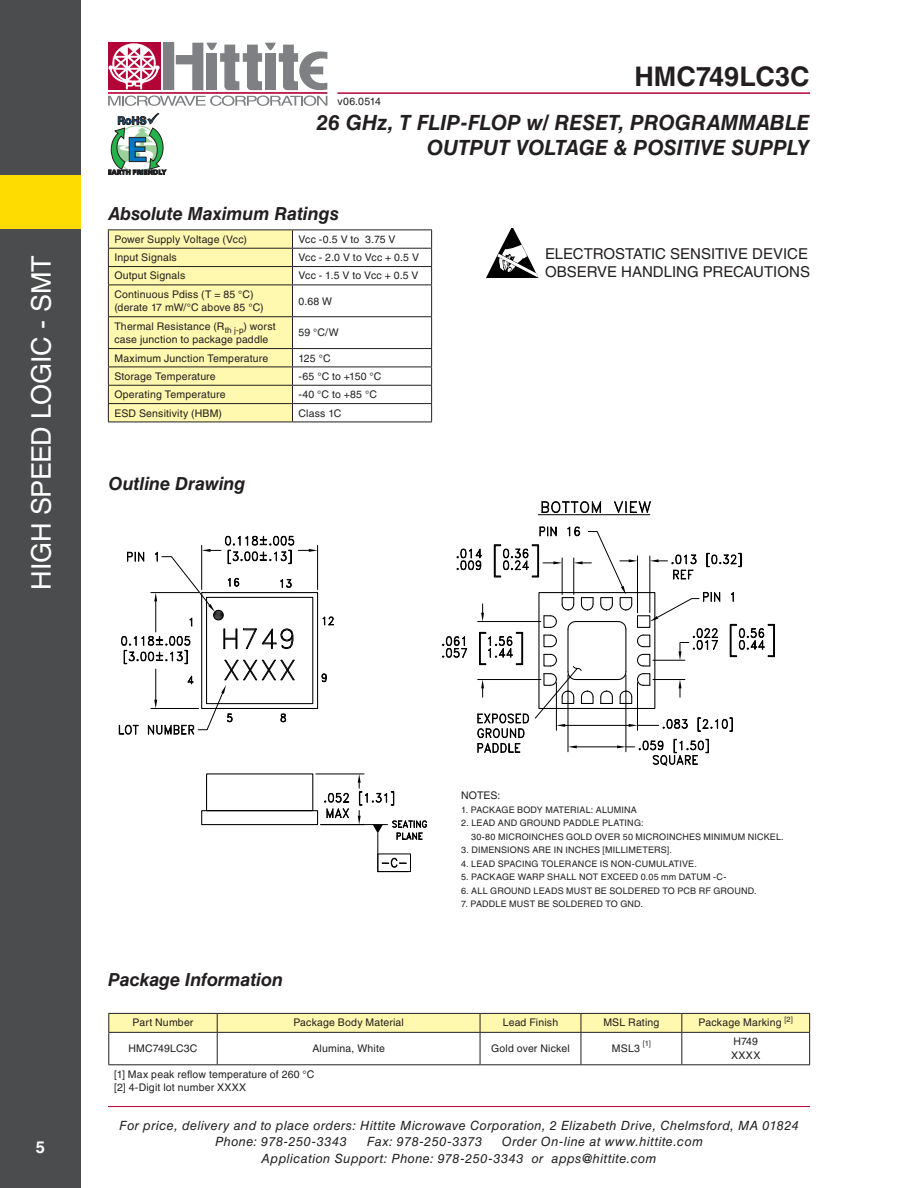
<style>
.page{position:relative;width:918px;height:1188px;background:#fff}
.page>*{position:absolute;margin:0;border:0;box-sizing:border-box;transform-origin:0 0}
.t1{font:27px "Helvetica LT Std";letter-spacing:-.01em;color:#fff}
.t2{font:700 27px "Helvetica LT Std";letter-spacing:.005em;color:#231f20}
.t3{font:italic 700 21px/25.2px "Helvetica LT Std";color:#231f20;text-align:right}
.t4{font:italic 700 18px "Helvetica LT Std";letter-spacing:-.005em;color:#231f20}
.t5{font:700 16.5px "Helvetica LT Std";color:#fff}
.t6{font:15px/18px "Helvetica LT Std";letter-spacing:-.005em;color:#231f20}
.t7{font:italic 12.75px/16.5px "Helvetica LT Std";letter-spacing:.035em;color:#231f20}
.t8{font:10.5px/13.5px "Helvetica LT Std";letter-spacing:.015em;color:#231f20}
.t9{font:9px/13.5px "Helvetica LT Std";letter-spacing:.02em;color:#231f20}
.t10{font:7.5px "Helvetica LT Std";color:#231f20}
</style>
<div class="page">
<hr style="left:108px;top:1106px;width:702px;height:1px;background:#b30437">
<hr style="left:338px;top:92px;width:472px;height:2px;background:#b30437">
<div style="left:163px;top:43px;width:11px;height:47px;background:#7e8083"></div>
<div style="left:108px;top:43px;width:52px;height:47px;background:#b30437"></div>
<hr style="left:108px;top:92px;width:219px;height:2px;background:#b30437">
<svg style="left:176px;top:43px;width:151px;height:47px"></svg>
<svg style="left:108px;top:96px;width:219px;height:10px"></svg>
<svg style="left:108px;top:43px;width:52px;height:46px"></svg>
<svg style="left:108px;top:113px;width:58px;height:62px"></svg>
<div style="left:0;top:0;width:81px;height:1188px;background:#4b4c4d"></div>
<div style="left:0;top:175px;width:81px;height:54px;background:#ffdc01"></div>
<svg style="left:486px;top:228px;width:52px;height:50px"></svg>
<svg style="left:541px;top:501px;width:60px;height:12px"></svg>
<svg style="left:614px;top:501px;width:37px;height:12px"></svg>
<hr style="left:538px;top:514px;width:112px;height:1px;background:#000">
<svg style="left:119px;top:535px;width:215px;height:200px"></svg>
<hr style="left:321px;top:824px;width:43px;height:1px;background:#000">
<hr style="left:316px;top:773px;width:48px;height:1px;background:#000">
<svg style="left:358px;top:774px;width:69px;height:98px"></svg>
<div style="left:201px;top:592px;width:117px;height:117px;border:1px solid #000"></div>
<div style="left:201px;top:810px;width:117px;height:15px;border:1px solid #000"></div>
<div style="left:206px;top:597px;width:107px;height:107px;border:1px solid #000"></div>
<svg style="left:324px;top:792px;width:26px;height:27px"></svg>
<svg style="left:442px;top:526px;width:333px;height:240px"></svg>
<hr style="left:292px;top:230px;width:140px;height:1px;background:#231f20">
<hr style="left:292px;top:248px;width:140px;height:1px;background:#231f20">
<hr style="left:292px;top:266px;width:140px;height:1px;background:#231f20">
<svg style="left:431px;top:230px;width:1px;height:55px"></svg>
<hr style="left:292px;top:285px;width:140px;height:1px;background:#231f20">
<hr style="left:431px;top:285px;width:1px;height:31px;background:#231f20">
<hr style="left:292px;top:316px;width:140px;height:1px;background:#231f20">
<hr style="left:431px;top:317px;width:1px;height:31px;background:#231f20">
<hr style="left:292px;top:348px;width:140px;height:1px;background:#231f20">
<hr style="left:292px;top:367px;width:140px;height:1px;background:#231f20">
<hr style="left:292px;top:385px;width:140px;height:1px;background:#231f20">
<hr style="left:292px;top:403px;width:140px;height:1px;background:#231f20">
<svg style="left:108px;top:230px;width:185px;height:192px"></svg>
<svg style="left:431px;top:349px;width:1px;height:73px"></svg>
<hr style="left:108px;top:422px;width:184px;height:1px;background:#231f20">
<hr style="left:292px;top:422px;width:140px;height:1px;background:#231f20">
<svg style="left:108px;top:1013px;width:702px;height:19px"></svg>
<hr style="left:108px;top:1032px;width:109px;height:1px;background:#231f20">
<hr style="left:108px;top:1033px;width:1px;height:31px;background:#231f20">
<hr style="left:217px;top:1032px;width:263px;height:1px;background:#231f20">
<hr style="left:217px;top:1033px;width:1px;height:31px;background:#231f20">
<hr style="left:480px;top:1032px;width:101px;height:1px;background:#231f20">
<hr style="left:480px;top:1033px;width:1px;height:31px;background:#231f20">
<hr style="left:581px;top:1032px;width:101px;height:1px;background:#231f20">
<hr style="left:581px;top:1033px;width:1px;height:31px;background:#231f20">
<hr style="left:682px;top:1032px;width:128px;height:1px;background:#231f20">
<hr style="left:681px;top:1033px;width:1px;height:31px;background:#231f20">
<hr style="left:809px;top:1033px;width:1px;height:31px;background:#231f20">
<hr style="left:108px;top:1064px;width:109px;height:1px;background:#231f20">
<hr style="left:217px;top:1064px;width:263px;height:1px;background:#231f20">
<hr style="left:480px;top:1064px;width:101px;height:1px;background:#231f20">
<hr style="left:581px;top:1064px;width:101px;height:1px;background:#231f20">
<hr style="left:682px;top:1064px;width:128px;height:1px;background:#231f20">
<h1 class="t1" style="left:26px;top:590px;width:336px;rotate:-90deg">HIGH SPEED LOGIC - SMT</h1>
<h1 class="t2" style="left:634px;top:60px;width:177px">HMC749LC3C</h1>
<p class="t8" style="left:338px;top:94px;width:45px">v06.0514</p>
<h2 class="t3" style="left:317px;top:109px;width:495px">26 GHz, T FLIP-FLOP w/ RESET, PROGRAMMABLE<br>OUTPUT VOLTAGE &amp; POSITIVE SUPPLY</h2>
<h3 class="t4" style="left:108px;top:202px;width:232px">Absolute Maximum Ratings</h3>
<p class="t8" style="left:114px;top:232px;width:134px">Power Supply Voltage (Vcc)</p>
<p class="t8" style="left:298px;top:232px;width:99px">Vcc -0.5 V to 3.75 V</p>
<p class="t8" style="left:114px;top:251px;width:64px">Input Signals</p>
<p class="t8" style="left:298px;top:251px;width:122px">Vcc - 2.0 V to Vcc + 0.5 V</p>
<p class="t8" style="left:114px;top:269px;width:72px">Output Signals</p>
<p class="t8" style="left:298px;top:269px;width:122px">Vcc - 1.5 V to Vcc + 0.5 V</p>
<p class="t8" style="left:114px;top:287px;width:151px">Continuous Pdiss (T = 85 °C) (derate 17 mW/°C above 85 °C)</p>
<p class="t8" style="left:298px;top:294px;width:35px">0.68 W</p>
<p class="t8" style="left:114px;top:319px;width:163px">Thermal Resistance (R<sub>th</sub> <sub>j-p</sub>) worst case junction to package paddle</p>
<p class="t8" style="left:298px;top:326px;width:42px">59 °C/W</p>
<p class="t8" style="left:114px;top:351px;width:155px">Maximum Junction Temperature</p>
<p class="t8" style="left:298px;top:351px;width:34px">125 °C</p>
<p class="t8" style="left:114px;top:369px;width:103px">Storage Temperature</p>
<p class="t8" style="left:298px;top:369px;width:85px">-65 °C to +150 °C</p>
<p class="t8" style="left:114px;top:388px;width:113px">Operating Temperature</p>
<p class="t8" style="left:298px;top:388px;width:80px">-40 °C to +85 °C</p>
<p class="t8" style="left:114px;top:406px;width:109px">ESD Sensitivity (HBM)</p>
<p class="t8" style="left:298px;top:406px;width:44px">Class 1C</p>
<h3 class="t4" style="left:109px;top:473px;width:138px">Outline Drawing</h3>
<h3 class="t6" style="left:545px;top:244px;width:266px">ELECTROSTATIC SENSITIVE DEVICE<br>OBSERVE HANDLING PRECAUTIONS</h3>
<h3 class="t5" style="left:36px;top:1138px;width:11px">5</h3>
<p class="t8" style="left:461px;top:789px;width:41px">NOTES:</p>
<p class="t9" style="left:461px;top:803px;width:177px">1. PACKAGE BODY MATERIAL: ALUMINA</p>
<p class="t9" style="left:471px;top:816px;width:314px;text-indent:-10px">2. LEAD AND GROUND PADDLE PLATING:<br>30-80 MICROINCHES GOLD OVER 50 MICROINCHES MINIMUM NICKEL.</p>
<p class="t9" style="left:461px;top:843px;width:212px">3. DIMENSIONS ARE IN INCHES [MILLIMETERS].</p>
<p class="t9" style="left:461px;top:857px;width:237px">4. LEAD SPACING TOLERANCE IS NON-CUMULATIVE.</p>
<p class="t9" style="left:461px;top:870px;width:267px">5. PACKAGE WARP SHALL NOT EXCEED 0.05 mm DATUM -C-</p>
<p class="t9" style="left:461px;top:884px;width:297px">6. ALL GROUND LEADS MUST BE SOLDERED TO PCB RF GROUND.</p>
<p class="t9" style="left:461px;top:897px;width:184px">7. PADDLE MUST BE SOLDERED TO GND.</p>
<h3 class="t4" style="left:108px;top:969px;width:176px">Package Information</h3>
<p class="t8" style="left:133px;top:1016px;width:62px">Part Number</p>
<p class="t8" style="left:293px;top:1016px;width:112px">Package Body Material</p>
<p class="t8" style="left:503px;top:1016px;width:57px">Lead Finish</p>
<p class="t8" style="left:603px;top:1016px;width:58px">MSL Rating</p>
<p class="t8" style="left:699px;top:1016px;width:96px">Package Marking <sup>[2]</sup></p>
<p class="t8" style="left:129px;top:1042px;width:70px">HMC749LC3C</p>
<p class="t8" style="left:312px;top:1042px;width:74px">Alumina, White</p>
<p class="t8" style="left:491px;top:1042px;width:80px">Gold over Nickel</p>
<p class="t8" style="left:612px;top:1042px;width:30px">MSL3</p>
<p class="t10" style="left:643px;top:1039px;width:9px">[1]</p>
<p class="t8" style="left:731px;top:1035px;width:31px">H749<br>XXXX</p>
<p class="t8" style="left:114px;top:1067px;width:202px">[1] Max peak reflow temperature of 260 °C [2] 4-Digit lot number XXXX</p>
<p class="t7" style="left:215px;top:1117px;width:585px;text-indent:-96px">For price, delivery and to place orders: Hittite Microwave Corporation, 2 Elizabeth Drive, Chelmsford, MA 01824<br>Phone: 978-250-3343</p>
<p class="t7" style="left:262px;top:1133px;width:443px;text-indent:240px">Order On-line at www.hittite.com<br>Application Support: Phone: 978-250-3343 or apps@hittite.com</p>
<p class="t7" style="left:367px;top:1133px;width:117px">Fax: 978-250-3373</p>
</div>
